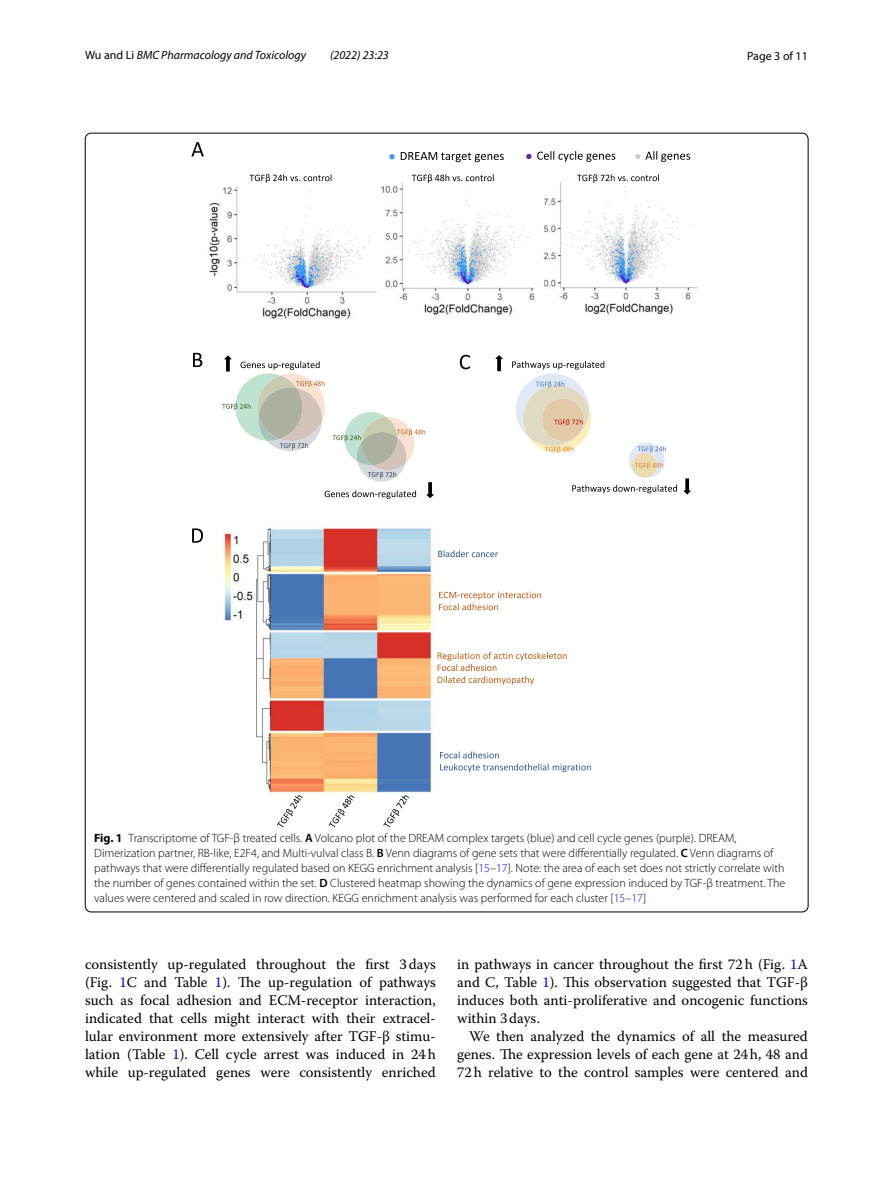
<style>
.page{position:relative;width:893px;height:1187px;background:#fff}
.page>*{position:absolute;margin:0;border:0;box-sizing:border-box;transform-origin:0 0}
.t1{font:14.7px/18px "Warnock Pro";color:#000;text-align:justify}
.t2{font:300 12px/15px "Myriad Pro";color:#000}
.t3{font:italic 12px "Myriad Pro";color:#000}
.t4{font:12px "Myriad Pro";color:#000}
.s1{font-style:normal}
.s2{font-weight:700}
.s3{font-weight:600}
.s4{color:#00f}
</style>
<div class="page">
<img style="left:209px;top:177px;width:489px;height:615px">
<svg style="left:572px;top:485px;width:105px;height:8px"></svg>
<svg style="left:495px;top:355px;width:8px;height:16px"></svg>
<svg style="left:683px;top:478px;width:8px;height:16px"></svg>
<svg style="left:537px;top:151px;width:78px;height:11px"></svg>
<svg style="left:249px;top:174px;width:82px;height:9px"></svg>
<svg style="left:412px;top:174px;width:82px;height:9px"></svg>
<svg style="left:577px;top:174px;width:82px;height:9px"></svg>
<svg style="left:191px;top:142px;width:13px;height:14px"></svg>
<svg style="left:526px;top:154px;width:5px;height:5px"></svg>
<svg style="left:635px;top:151px;width:55px;height:11px"></svg>
<svg style="left:460px;top:355px;width:10px;height:14px"></svg>
<svg style="left:277px;top:795px;width:26px;height:32px"></svg>
<svg style="left:329px;top:795px;width:25px;height:32px"></svg>
<svg style="left:383px;top:795px;width:26px;height:32px"></svg>
<svg style="left:512px;top:361px;width:92px;height:92px"></svg>
<svg style="left:629px;top:442px;width:37px;height:36px"></svg>
<svg style="left:192px;top:528px;width:11px;height:14px"></svg>
<svg style="left:193px;top:353px;width:9px;height:14px"></svg>
<svg style="left:222px;top:355px;width:212px;height:144px"></svg>
<svg style="left:439px;top:591px;width:102px;height:19px"></svg>
<svg style="left:440px;top:751px;width:151px;height:21px"></svg>
<svg style="left:438px;top:652px;width:129px;height:32px"></svg>
<svg style="left:438px;top:550px;width:60px;height:7px"></svg>
<svg style="left:401px;top:152px;width:103px;height:10px"></svg>
<svg style="left:389px;top:154px;width:6px;height:5px"></svg>
<p class="t3" style="left:85px;top:48px;width:222px"><span class="s1">Wu and Li</span> BMC Pharmacology and Toxicology</p>
<p class="t3" style="left:330px;top:48px;width:60px">(2022) 23:23</p>
<p class="t4" style="left:747px;top:48px;width:62px">Page 3 of 11</p>
<p class="t2" style="left:94px;top:831px;width:693px"><span class="s2">Fig. 1</span> Transcriptome of TGF-β treated cells. <span class="s3">A</span> Volcano plot of the DREAM complex targets (blue) and cell cycle genes (purple). DREAM, Dimerization partner, RB-like, E2F4, and Multi-vulval class B. <span class="s3">B</span> Venn diagrams of gene sets that were differentially regulated. <span class="s3">C</span> Venn diagrams of pathways that were differentially regulated based on KEGG enrichment analysis [<span class="s4">15</span>–<span class="s4">17</span>]. Note: the area of each set does not strictly correlate with the number of genes contained within the set. <span class="s3">D</span> Clustered heatmap showing the dynamics of gene expression induced by TGF-β treatment. The values were centered and scaled in row direction. KEGG enrichment analysis was performed for each cluster [<span class="s4">15</span>–<span class="s4">17</span>]</p>
<p class="t1" style="left:85px;top:955px;width:352px">consistently up-regulated throughout the first 3days (Fig. <span class="s4">1</span>C and Table <span class="s4">1</span>). The up-regulation of pathways such as focal adhesion and ECM-receptor interaction, indicated that cells might interact with their extracel&shy;lular environment more extensively after TGF-β stimu&shy;lation (Table <span class="s4">1</span>). Cell cycle arrest was induced in 24h while up-regulated genes were consistently enriched</p>
<p class="t1" style="left:457px;top:955px;width:352px">in pathways in cancer throughout the first 72h (Fig. <span class="s4">1</span>A and C, Table <span class="s4">1</span>). This observation suggested that TGF-β induces both anti-proliferative and oncogenic functions within 3days.</p>
<p class="t1" style="left:457px;top:1027px;width:352px;text-indent:12px">We then analyzed the dynamics of all the measured genes. The expression levels of each gene at 24h, 48 and 72h relative to the control samples were centered and</p>
</div>
